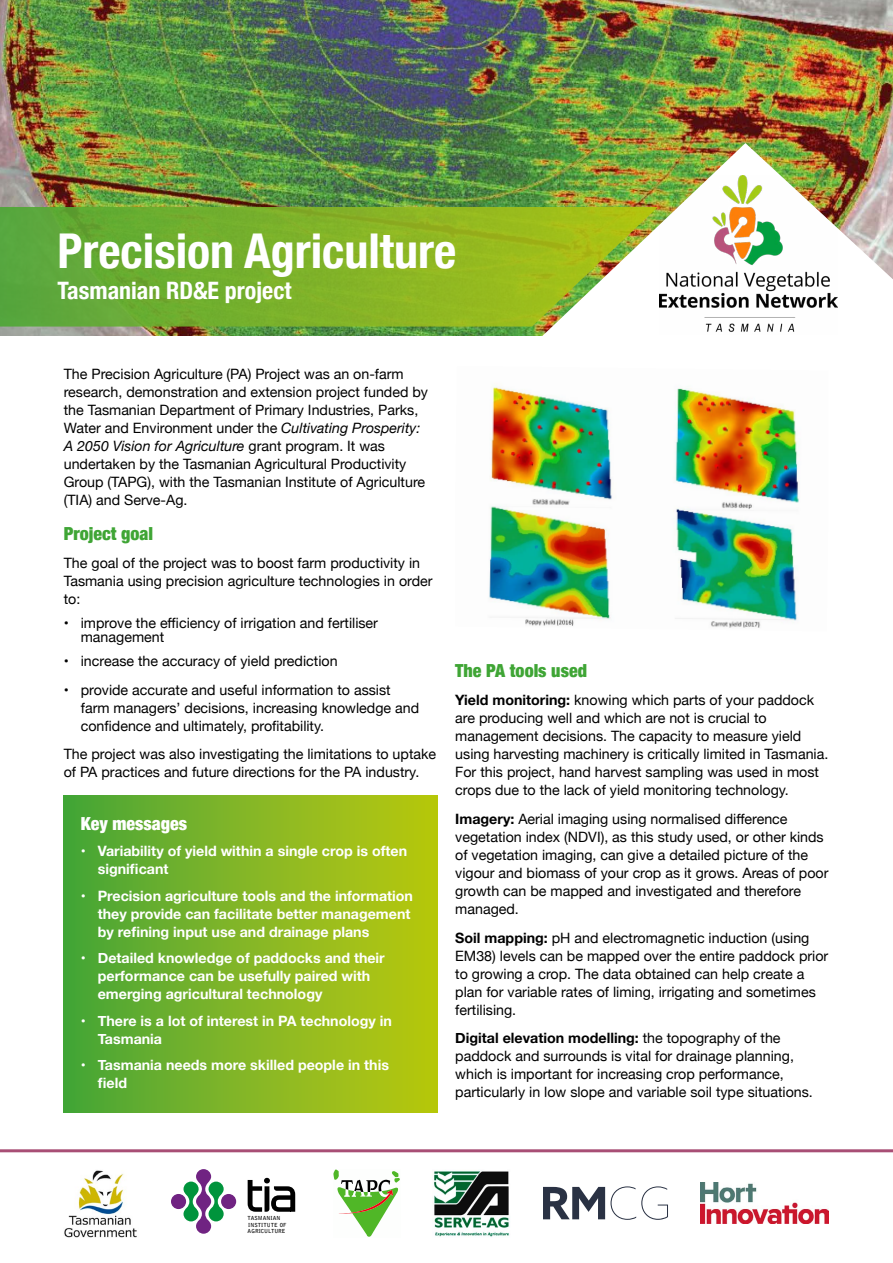
<style>
.page{position:relative;width:893px;height:1263px;background:#fff}
.page>*{position:absolute;margin:0;border:0;box-sizing:border-box;transform-origin:0 0}
.t1{font:700 condensed 48px "Helvetica Neue";color:#fff}
.t2{font:700 condensed 24px "Helvetica Neue";color:#fff}
.t3{font:900 condensed 18px "Helvetica Neue";color:#3fa535}
.t4{font:900 condensed 18px "Helvetica Neue";color:#fff}
.t5{font:14.25px/18px "Helvetica Neue";color:#000}
.t6{font:700 14.25px/18px "Helvetica Neue";color:#fff}
.t7{font:700 5.55px/6.6px "Bell Gothic Std";color:#000}
.s1{font-style:italic}
.s2{font-weight:700}
</style>
<div class="page">
<img style="left:0;top:0;width:893px;height:336px">
<svg style="left:0;top:207px;width:538px;height:120px;background:#79b02b"></svg>
<img style="left:700px;top:1182px;width:128px;height:42px">
<div style="left:64px;top:795px;width:374px;height:317px;background:linear-gradient(to right,#48a539,#bcc80f)"></div>
<img style="left:538px;top:143px;width:355px;height:193px">
<hr style="left:0;top:1149px;width:893px;height:3px;background:#a84e75">
<img style="left:660px;top:175px;width:177px;height:160px">
<svg style="left:543px;top:1187px;width:62px;height:32px"></svg>
<svg style="left:611px;top:1186px;width:57px;height:34px"></svg>
<img style="left:489px;top:386px;width:310px;height:242px">
<div style="left:221px;top:1194px;width:15px;height:15px;background:#702382;border-radius:50%"></div>
<div style="left:171px;top:1194px;width:15px;height:15px;background:#702382;border-radius:50%"></div>
<svg style="left:183px;top:1169px;width:41px;height:65px"></svg>
<svg style="left:248px;top:1178px;width:47px;height:34px"></svg>
<svg style="left:333px;top:1169px;width:67px;height:68px"></svg>
<img style="left:434px;top:1171px;width:75px;height:66px">
<img style="left:64px;top:1170px;width:73px;height:67px">
<h1 class="t1" style="left:58px;top:211px;width:400px">Precision Agriculture</h1>
<h2 class="t2" style="left:58px;top:271px;width:235px">Tasmanian RD&amp;E project</h2>
<p class="t5" style="left:64px;top:366px;width:366px">The Precision Agriculture (PA) Project was an on-farm research, demonstration and extension project funded by the Tasmanian Department of Primary Industries, Parks, Water and Environment under the <span class="s1">Cultivating Prosperity:<br>A 2050 Vision for Agriculture</span> grant program. It was undertaken by the Tasmanian Agricultural Productivity Group (TAPG), with the Tasmanian Institute of Agriculture (TIA) and Serve-Ag.</p>
<p class="t3" style="left:64px;top:518px;width:91px">Project goal</p>
<p class="t5" style="left:64px;top:555px;width:370px">The goal of the project was to boost farm productivity in<br>Tasmania using precision agriculture technologies in order to:</p>
<p class="t5" style="left:81px;top:617px;width:299px;line-height:13.5px;text-indent:-17px">• improve the efficiency of irrigation and fertiliser management</p>
<p class="t5" style="left:64px;top:653px;width:275px">• increase the accuracy of yield prediction</p>
<p class="t5" style="left:81px;top:681px;width:340px;text-indent:-17px">• provide accurate and useful information to assist farm managers’ decisions, increasing knowledge and confidence and ultimately, profitability.</p>
<p class="t5" style="left:64px;top:746px;width:374px">The project was also investigating the limitations to uptake of PA practices and future directions for the PA industry.</p>
<p class="t4" style="left:81px;top:809px;width:108px">Key messages</p>
<p class="t6" style="left:98px;top:843px;width:311px;text-indent:-17px">• Variability of yield within a single crop is often significant</p>
<p class="t6" style="left:98px;top:887px;width:317px;text-indent:-17px">• Precision agriculture tools and the information they provide can facilitate better management by refining input use and drainage plans</p>
<p class="t6" style="left:98px;top:950px;width:289px;text-indent:-17px">• Detailed knowledge of paddocks and their performance can be usefully paired with emerging agricultural technology</p>
<p class="t6" style="left:98px;top:1012px;width:296px;text-indent:-17px">• There is a lot of interest in PA technology in<br>Tasmania</p>
<p class="t6" style="left:98px;top:1057px;width:293px;text-indent:-17px">• Tasmania needs more skilled people in this field</p>
<p class="t3" style="left:455px;top:655px;width:133px">The PA tools used</p>
<p class="t5" style="left:455px;top:692px;width:375px"><span class="s2">Yield monitoring:</span> knowing which parts of your paddock are producing well and which are not is crucial to management decisions. The capacity to measure yield using harvesting machinery is critically limited in Tasmania.<br>For this project, hand harvest sampling was used in most crops due to the lack of yield monitoring technology.</p>
<p class="t5" style="left:455px;top:811px;width:375px"><span class="s2">Imagery:</span> Aerial imaging using normalised difference vegetation index (NDVI), as this study used, or other kinds of vegetation imaging, can give a detailed picture of the vigour and biomass of your crop as it grows. Areas of poor growth can be mapped and investigated and therefore managed.</p>
<p class="t5" style="left:455px;top:929px;width:374px"><span class="s2">Soil mapping:</span> pH and electromagnetic induction (using EM38) levels can be mapped over the entire paddock prior to growing a crop. The data obtained can help create a plan for variable rates of liming, irrigating and sometimes fertilising.</p>
<p class="t5" style="left:455px;top:1030px;width:359px"><span class="s2">Digital elevation modelling:</span> the topography of the paddock and surrounds is vital for drainage planning, which is important for increasing crop performance, particularly in low slope and variable soil type situations.</p>
<p class="t7" style="left:248px;top:1215px;width:40px">TASMANIAN<br>INSTITUTE OF<br>AGRICULTURE</p>
</div>
